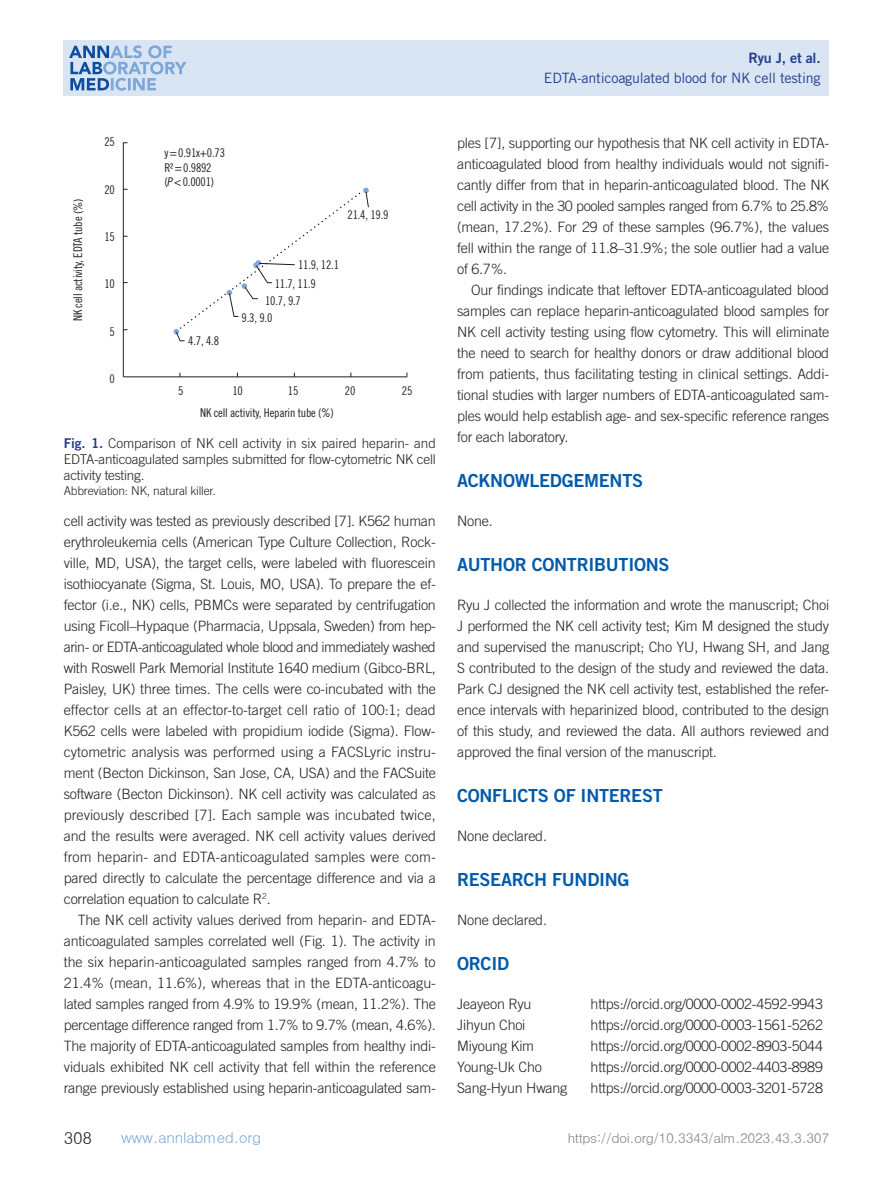
<style>
.page{position:relative;width:893px;height:1191px;background:#fff}
.page>*{position:absolute;margin:0;border:0;box-sizing:border-box;transform-origin:0 0}
.본문대제목{font:18px "Trade Gothic LT Std Bd 2";letter-spacing:-.015em;color:#015aaa}
.URL{font:16.5px "Dotum";color:#231f20}
.URL-2{font:15px "Dotum";letter-spacing:-.02em;color:#7ca7d8}
.본문_0{font:300 14.25px/21px "Trade Gothic LT Std";letter-spacing:-.015em;color:#231f20;text-align:justify}
.하시라제목{font:14.25px "Trade Gothic LT Std";letter-spacing:-.015em;color:#253f8e}
.하시라이름{font:14.25px "Trade Gothic LT Std Bd 2";letter-spacing:-.015em;color:#253f8e}
.표제목_그림설명{font:300 13.5px/16.2px "Trade Gothic LT Std";letter-spacing:-.015em;color:#231f20;text-align:justify}
.t1{font:13.5px "Dotum";letter-spacing:-.03em;color:#808285}
.그림지문_8pt{font:12px "Trade Gothic LT Std Cn 18";letter-spacing:-.015em;color:#231f20}
.표_그림_주석{font:300 12px "Trade Gothic LT Std";letter-spacing:-.015em;color:#231f20}
.s1{font-style:italic}
.s2{font-family:"Trade Gothic LT Std Bd 2";font-weight:400;color:#253f8e}
</style>
<div class="page">
<div style="left:64px;top:40px;width:765px;height:56px;background:#dae5f4"></div>
<svg style="left:69px;top:45px;width:118px;height:46px"></svg>
<hr style="left:123px;top:142px;width:1px;height:235px;background:#231f20">
<hr style="left:123px;top:376px;width:284px;height:1px;background:#231f20">
<svg style="left:174px;top:188px;width:195px;height:153px"></svg>
<p class="그림지문_8pt" style="left:71px;top:321px;width:124px;rotate:-90deg">NK cell activity, EDTA tube (%)</p>
<p class="그림지문_8pt" style="left:104px;top:135px;width:12px">25</p>
<p class="그림지문_8pt" style="left:104px;top:182px;width:12px">20</p>
<p class="그림지문_8pt" style="left:104px;top:229px;width:12px">15</p>
<p class="그림지문_8pt" style="left:104px;top:277px;width:12px">10</p>
<p class="그림지문_8pt" style="left:109px;top:324px;width:7px">5</p>
<p class="그림지문_8pt" style="left:109px;top:372px;width:7px">0</p>
<p class="그림지문_8pt" style="left:164px;top:146px;width:62px">y=0.91x+0.73</p>
<p class="그림지문_8pt" style="left:164px;top:160px;width:49px">R²=0.9892</p>
<p class="그림지문_8pt" style="left:164px;top:175px;width:51px">(<span class="s1">P</span>&lt;0.0001)</p>
<p class="그림지문_8pt" style="left:188px;top:334px;width:32px">4.7, 4.8</p>
<p class="그림지문_8pt" style="left:347px;top:207px;width:43px">21.4, 19.9</p>
<p class="그림지문_8pt" style="left:298px;top:258px;width:43px">11.9, 12.1</p>
<p class="그림지문_8pt" style="left:275px;top:276px;width:43px">11.7, 11.9</p>
<p class="그림지문_8pt" style="left:265px;top:293px;width:37px">10.7, 9.7</p>
<p class="그림지문_8pt" style="left:242px;top:311px;width:32px">9.3, 9.0</p>
<p class="그림지문_8pt" style="left:178px;top:384px;width:7px">5</p>
<p class="그림지문_8pt" style="left:232px;top:384px;width:12px">10</p>
<p class="그림지문_8pt" style="left:288px;top:384px;width:12px">15</p>
<p class="그림지문_8pt" style="left:345px;top:384px;width:12px">20</p>
<p class="그림지문_8pt" style="left:402px;top:384px;width:12px">25</p>
<p class="그림지문_8pt" style="left:200px;top:405px;width:135px">NK cell activity, Heparin tube (%)</p>
<p class="표제목_그림설명" style="left:64px;top:434px;width:374px"><span class="s2">Fig. 1.</span> Comparison of NK cell activity in six paired heparin- and EDTA-anticoagulated samples submitted for flow-cytometric NK cell activity testing.</p>
<p class="표_그림_주석" style="left:64px;top:483px;width:154px">Abbreviation: NK, natural killer.</p>
<p class="본문_0" style="left:64px;top:510px;width:374px">cell activity was tested as previously described [7]. K562 human erythroleukemia cells (American Type Culture Collection, Rock&shy;ville, MD, USA), the target cells, were labeled with fluorescein isothiocyanate (Sigma, St. Louis, MO, USA). To prepare the ef&shy;fector (i.e., NK) cells, PBMCs were separated by centrifugation using Ficoll–Hypaque (Pharmacia, Uppsala, Sweden) from hep&shy;arin- or EDTA-anticoagulated whole blood and immediately washed with Roswell Park Memorial Institute 1640 medium (Gibco-BRL, Paisley, UK) three times. The cells were co-incubated with the effector cells at an effector-to-target cell ratio of 100:1; dead K562 cells were labeled with propidium iodide (Sigma). Flow&shy;cytometric analysis was performed using a FACSLyric instru&shy;ment (Becton Dickinson, San Jose, CA, USA) and the FACSuite software (Becton Dickinson). NK cell activity was calculated as previously described [7]. Each sample was incubated twice, and the results were averaged. NK cell activity values derived from heparin- and EDTA-anticoagulated samples were com&shy;pared directly to calculate the percentage difference and via a correlation equation to calculate R<sup>2</sup>.</p>
<p class="본문_0" style="left:64px;top:909px;width:374px;text-indent:14px">The NK cell activity values derived from heparin- and EDTA&shy;anticoagulated samples correlated well (Fig. 1). The activity in the six heparin-anticoagulated samples ranged from 4.7% to 21.4% (mean, 11.6%), whereas that in the EDTA-anticoagu&shy;lated samples ranged from 4.9% to 19.9% (mean, 11.2%). The percentage difference ranged from 1.7% to 9.7% (mean, 4.6%).<br>The majority of EDTA-anticoagulated samples from healthy indi&shy;viduals exhibited NK cell activity that fell within the reference range previously established using heparin-anticoagulated sam-</p>
<p class="하시라이름" style="left:748px;top:49px;width:74px">Ryu J, et al.</p>
<p class="하시라제목" style="left:544px;top:69px;width:278px">EDTA-anticoagulated blood for NK cell testing</p>
<p class="본문_0" style="left:457px;top:132px;width:374px">ples [7], supporting our hypothesis that NK cell activity in EDTA&shy;anticoagulated blood from healthy individuals would not signifi&shy;cantly differ from that in heparin-anticoagulated blood. The NK cell activity in the 30 pooled samples ranged from 6.7% to 25.8% (mean, 17.2%). For 29 of these samples (96.7%), the values fell within the range of 11.8–31.9%; the sole outlier had a value of 6.7%.</p>
<p class="본문_0" style="left:457px;top:279px;width:374px;text-indent:14px">Our findings indicate that leftover EDTA-anticoagulated blood samples can replace heparin-anticoagulated blood samples for NK cell activity testing using flow cytometry. This will eliminate the need to search for healthy donors or draw additional blood from patients, thus facilitating testing in clinical settings. Addi&shy;tional studies with larger numbers of EDTA-anticoagulated sam&shy;ples would help establish age- and sex-specific reference ranges for each laboratory.</p>
<p class="본문대제목" style="left:457px;top:469px;width:187px">ACKNOWLEDGEMENTS</p>
<p class="본문_0" style="left:457px;top:510px;width:37px">None.</p>
<p class="본문대제목" style="left:457px;top:553px;width:214px">AUTHOR CONTRIBUTIONS</p>
<p class="본문_0" style="left:457px;top:594px;width:374px">Ryu J collected the information and wrote the manuscript; Choi J performed the NK cell activity test; Kim M designed the study and supervised the manuscript; Cho YU, Hwang SH, and Jang S contributed to the design of the study and reviewed the data.<br>Park CJ designed the NK cell activity test, established the refer&shy;ence intervals with heparinized blood, contributed to the design of this study, and reviewed the data. All authors reviewed and approved the final version of the manuscript.</p>
<p class="본문대제목" style="left:457px;top:784px;width:207px">CONFLICTS OF INTEREST</p>
<p class="본문_0" style="left:457px;top:825px;width:91px">None declared.</p>
<p class="본문대제목" style="left:457px;top:868px;width:174px">RESEARCH FUNDING</p>
<p class="본문_0" style="left:457px;top:909px;width:91px">None declared.</p>
<p class="본문대제목" style="left:457px;top:952px;width:53px">ORCID</p>
<p class="본문_0" style="left:457px;top:993px;width:76px">Jeayeon Ryu</p>
<p class="본문_0" style="left:591px;top:993px;width:234px">https://orcid.org/0000-0002-4592-9943</p>
<p class="본문_0" style="left:457px;top:1014px;width:70px">Jihyun Choi</p>
<p class="본문_0" style="left:591px;top:1014px;width:234px">https://orcid.org/0000-0003-1561-5262</p>
<p class="본문_0" style="left:457px;top:1035px;width:79px">Miyoung Kim</p>
<p class="본문_0" style="left:591px;top:1035px;width:234px">https://orcid.org/0000-0002-8903-5044</p>
<p class="본문_0" style="left:457px;top:1056px;width:86px">Young-Uk Cho</p>
<p class="본문_0" style="left:591px;top:1056px;width:234px">https://orcid.org/0000-0002-4403-8989</p>
<p class="본문_0" style="left:457px;top:1077px;width:112px">Sang-Hyun Hwang</p>
<p class="본문_0" style="left:591px;top:1077px;width:234px">https://orcid.org/0000-0003-3201-5728</p>
<p class="URL" style="left:64px;top:1129px;width:30px">308</p>
<p class="URL-2" style="left:121px;top:1130px;width:142px">www.annlabmed.org</p>
<p class="t1" style="left:568px;top:1131px;width:263px">https://doi.org/10.3343/alm.2023.43.3.307</p>
</div>
